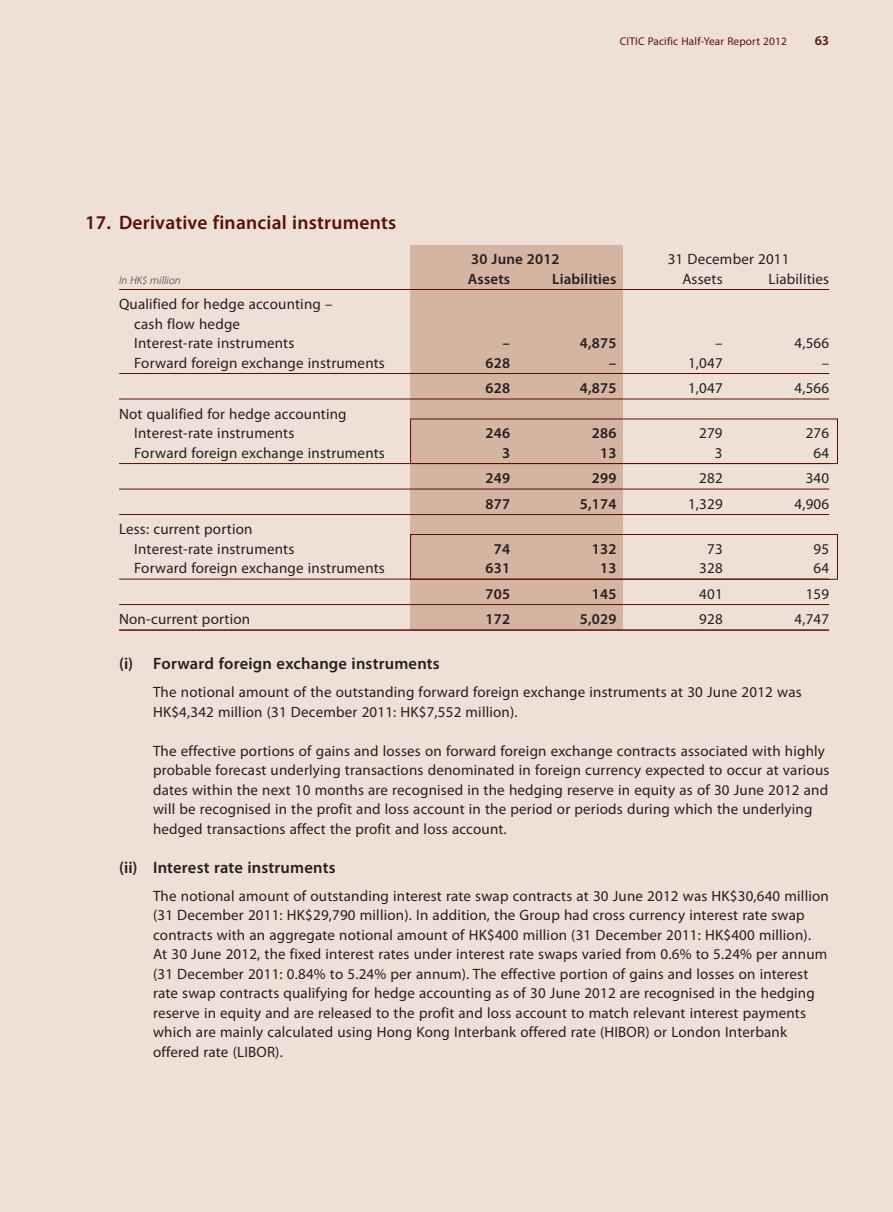
<style>
.page{position:relative;width:893px;height:1212px;background:#efe0d7}
.page>*{position:absolute;margin:0;border:0;box-sizing:border-box;transform-origin:0 0}
.t1{font:600 19.5px "Myriad Pro";letter-spacing:.01em;color:#5a1000}
.t2{font:600 16.5px "Myriad Pro";letter-spacing:.01em;color:#231f20}
.t3{font:15px/19.5px "Myriad Pro";letter-spacing:.015em;color:#231f20}
.t4{font:600 15px "Myriad Pro";letter-spacing:.01em;color:#231f20}
.t5{font:600 13.5px "Myriad Pro";color:#5a1000}
.t6{font:11.25px "Myriad Pro";letter-spacing:.015em;color:#5a1000}
.t7{font:italic 300 11.25px "Myriad Pro";letter-spacing:.01em;color:#231f20}
</style>
<div class="page">
<div style="left:410px;top:245px;width:213px;height:384px;background:#d5b4a2"></div>
<hr style="left:119px;top:289px;width:710px;height:1px;background:#5a1000">
<hr style="left:119px;top:373px;width:710px;height:1px;background:#5a1000">
<hr style="left:119px;top:399px;width:710px;height:1px;background:#5a1000">
<hr style="left:119px;top:463px;width:710px;height:1px;background:#5a1000">
<hr style="left:119px;top:489px;width:710px;height:1px;background:#5a1000">
<hr style="left:119px;top:514px;width:710px;height:1px;background:#5a1000">
<div style="left:410px;top:534px;width:428px;height:45px;border:1px solid #5a1000"></div>
<hr style="left:119px;top:579px;width:710px;height:1px;background:#5a1000">
<hr style="left:119px;top:604px;width:710px;height:1px;background:#5a1000">
<hr style="left:119px;top:629px;width:710px;height:2px;background:#5a1000">
<p class="t1" style="left:85px;top:210px;width:313px">17. Derivative financial instruments</p>
<p class="t6" style="left:620px;top:34px;width:168px">CITIC Pacific Half-Year Report 2012</p>
<p class="t5" style="left:815px;top:32px;width:16px">63</p>
<p class="t4" style="left:471px;top:250px;width:90px">30 June 2012</p>
<p class="t3" style="left:668px;top:249px;width:123px">31 December 2011</p>
<p class="t7" style="left:119px;top:273px;width:63px">In HK$ million</p>
<p class="t4" style="left:468px;top:269px;width:44px">Assets</p>
<p class="t4" style="left:552px;top:269px;width:66px">Liabilities</p>
<p class="t3" style="left:682px;top:269px;width:42px">Assets</p>
<p class="t3" style="left:768px;top:269px;width:62px">Liabilities</p>
<p class="t3" style="left:134px;top:294px;width:200px;text-indent:-15px">Qualified for hedge accounting – cash flow hedge<br>Interest-rate instruments</p>
<p class="t4" style="left:503px;top:334px;width:9px">–</p>
<p class="t4" style="left:580px;top:334px;width:38px">4,875</p>
<p class="t3" style="left:715px;top:333px;width:9px">–</p>
<p class="t3" style="left:794px;top:333px;width:36px">4,566</p>
<p class="t3" style="left:134px;top:353px;width:252px">Forward foreign exchange instruments</p>
<p class="t4" style="left:486px;top:353px;width:26px">628</p>
<p class="t4" style="left:609px;top:353px;width:9px">–</p>
<p class="t3" style="left:688px;top:353px;width:36px">1,047</p>
<p class="t3" style="left:822px;top:353px;width:9px">–</p>
<p class="t4" style="left:486px;top:379px;width:26px">628</p>
<p class="t4" style="left:580px;top:379px;width:38px">4,875</p>
<p class="t3" style="left:688px;top:378px;width:36px">1,047</p>
<p class="t3" style="left:794px;top:378px;width:36px">4,566</p>
<p class="t3" style="left:134px;top:404px;width:214px;text-indent:-15px">Not qualified for hedge accounting<br>Interest-rate instruments</p>
<p class="t4" style="left:486px;top:424px;width:26px">246</p>
<p class="t4" style="left:592px;top:424px;width:26px">286</p>
<p class="t3" style="left:699px;top:423px;width:25px">279</p>
<p class="t3" style="left:806px;top:423px;width:25px">276</p>
<p class="t3" style="left:134px;top:443px;width:252px">Forward foreign exchange instruments</p>
<p class="t4" style="left:502px;top:443px;width:10px">3</p>
<p class="t4" style="left:600px;top:443px;width:18px">13</p>
<p class="t3" style="left:715px;top:443px;width:9px">3</p>
<p class="t3" style="left:814px;top:443px;width:17px">64</p>
<p class="t4" style="left:486px;top:469px;width:26px">249</p>
<p class="t4" style="left:592px;top:469px;width:26px">299</p>
<p class="t3" style="left:699px;top:468px;width:25px">282</p>
<p class="t3" style="left:806px;top:468px;width:25px">340</p>
<p class="t4" style="left:486px;top:494px;width:26px">877</p>
<p class="t4" style="left:580px;top:494px;width:38px">5,174</p>
<p class="t3" style="left:688px;top:494px;width:36px">1,329</p>
<p class="t3" style="left:794px;top:494px;width:36px">4,906</p>
<p class="t3" style="left:134px;top:519px;width:162px;text-indent:-15px">Less: current portion<br>Interest-rate instruments</p>
<p class="t4" style="left:494px;top:539px;width:18px">74</p>
<p class="t4" style="left:592px;top:539px;width:26px">132</p>
<p class="t3" style="left:707px;top:539px;width:17px">73</p>
<p class="t3" style="left:814px;top:539px;width:17px">95</p>
<p class="t3" style="left:134px;top:558px;width:252px">Forward foreign exchange instruments</p>
<p class="t4" style="left:486px;top:559px;width:26px">631</p>
<p class="t4" style="left:600px;top:559px;width:18px">13</p>
<p class="t3" style="left:699px;top:558px;width:25px">328</p>
<p class="t3" style="left:814px;top:558px;width:17px">64</p>
<p class="t4" style="left:486px;top:584px;width:26px">705</p>
<p class="t4" style="left:592px;top:584px;width:26px">145</p>
<p class="t3" style="left:699px;top:584px;width:25px">401</p>
<p class="t3" style="left:806px;top:584px;width:25px">159</p>
<p class="t3" style="left:119px;top:609px;width:133px">Non-current portion</p>
<p class="t4" style="left:486px;top:610px;width:26px">172</p>
<p class="t4" style="left:580px;top:610px;width:38px">5,029</p>
<p class="t3" style="left:699px;top:609px;width:25px">928</p>
<p class="t3" style="left:794px;top:609px;width:36px">4,747</p>
<p class="t2" style="left:119px;top:653px;width:322px">(i) Forward foreign exchange instruments</p>
<p class="t3" style="left:153px;top:682px;width:650px">The notional amount of the outstanding forward foreign exchange instruments at 30 June 2012 was<br>HK$4,342 million (31 December 2011: HK$7,552 million).</p>
<p class="t3" style="left:153px;top:741px;width:678px">The effective portions of gains and losses on forward foreign exchange contracts associated with highly probable forecast underlying transactions denominated in foreign currency expected to occur at various dates within the next 10 months are recognised in the hedging reserve in equity as of 30 June 2012 and will be recognised in the profit and loss account in the period or periods during which the underlying hedged transactions affect the profit and loss account.</p>
<p class="t2" style="left:119px;top:857px;width:218px">(ii) Interest rate instruments</p>
<p class="t3" style="left:153px;top:886px;width:677px">The notional amount of outstanding interest rate swap contracts at 30 June 2012 was HK$30,640 million (31 December 2011: HK$29,790 million). In addition, the Group had cross currency interest rate swap contracts with an aggregate notional amount of HK$400 million (31 December 2011: HK$400 million).<br>At 30 June 2012, the fixed interest rates under interest rate swaps varied from 0.6% to 5.24% per annum (31 December 2011: 0.84% to 5.24% per annum). The effective portion of gains and losses on interest rate swap contracts qualifying for hedge accounting as of 30 June 2012 are recognised in the hedging reserve in equity and are released to the profit and loss account to match relevant interest payments which are mainly calculated using Hong Kong Interbank offered rate (HIBOR) or London Interbank offered rate (LIBOR).</p>
</div>
